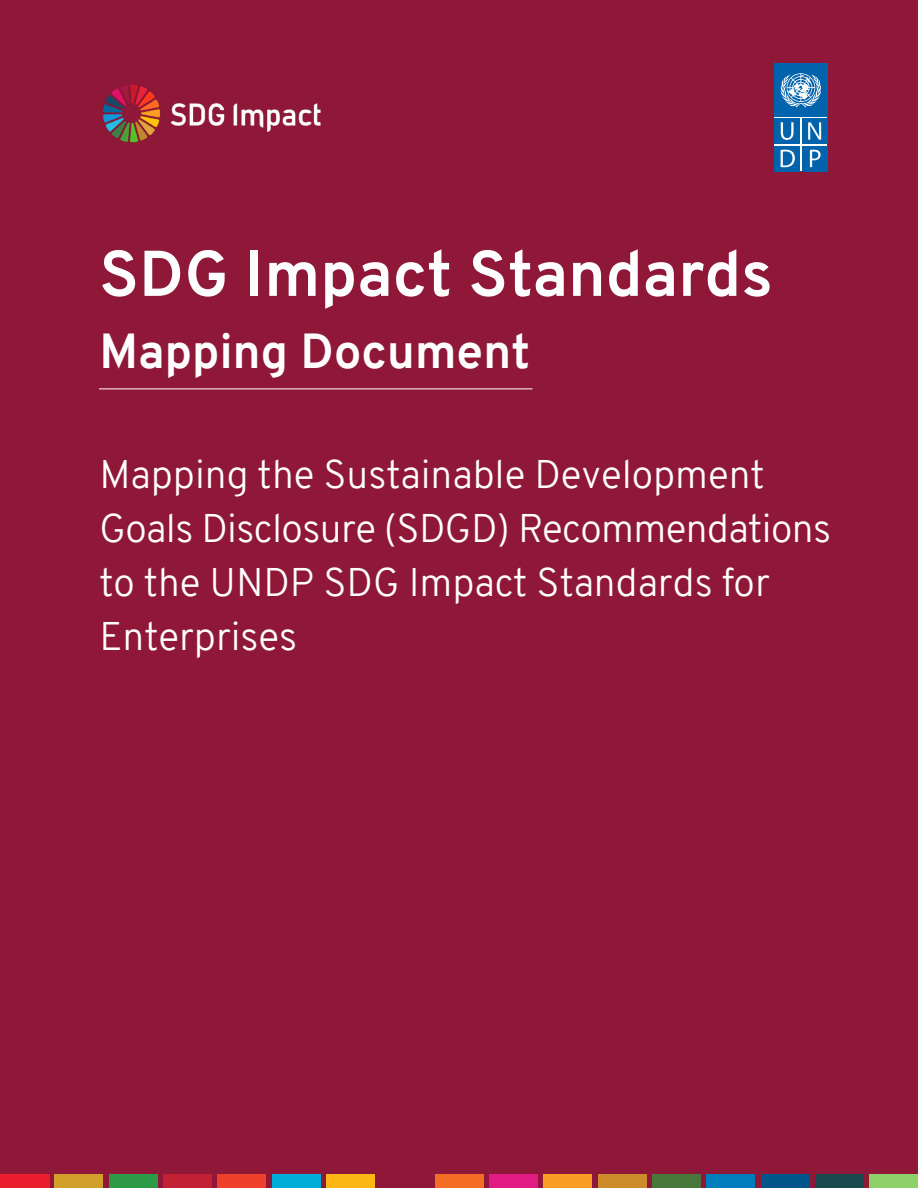
<style>
.page{position:relative;width:918px;height:1188px;background:#8f1838}
.page>*{position:absolute;margin:0;border:0;box-sizing:border-box;transform-origin:0 0}
.t1{font:700 64.5px "Overpass";letter-spacing:.005em;color:#fff}
.t2{font:700 48px "Overpass";letter-spacing:.005em;color:#fff}
.t3{font:300 39px/54px "Overpass";color:#fff}
</style>
<div class="page">
<img style="left:102px;top:84px;width:219px;height:59px">
<div style="left:598px;top:1174px;width:49px;height:14px;background:#cd8b2a"></div>
<div style="left:54px;top:1174px;width:49px;height:14px;background:#d19f2a"></div>
<div style="left:217px;top:1174px;width:49px;height:14px;background:#ef412a"></div>
<div style="left:163px;top:1174px;width:49px;height:14px;background:#c22033"></div>
<div style="left:489px;top:1174px;width:49px;height:14px;background:#e01b83"></div>
<div style="left:869px;top:1174px;width:49px;height:14px;background:#8dd168"></div>
<div style="left:326px;top:1174px;width:49px;height:14px;background:#fdb714"></div>
<div style="left:543px;top:1174px;width:49px;height:14px;background:#f99d25"></div>
<div style="left:652px;top:1174px;width:49px;height:14px;background:#48773c"></div>
<div style="left:272px;top:1174px;width:49px;height:14px;background:#00add8"></div>
<div style="left:706px;top:1174px;width:49px;height:14px;background:#007dbb"></div>
<div style="left:761px;top:1174px;width:49px;height:14px;background:#00558a"></div>
<div style="left:435px;top:1174px;width:49px;height:14px;background:#f36e24"></div>
<div style="left:109px;top:1174px;width:49px;height:14px;background:#2d9a47"></div>
<div style="left:0;top:1174px;width:49px;height:14px;background:#ea1d2d"></div>
<div style="left:815px;top:1174px;width:49px;height:14px;background:#1a494e"></div>
<div style="left:775px;top:65px;width:52px;height:106px;background:linear-gradient(to right,#fff,#fff)"></div>
<div style="left:774px;top:118px;width:26px;height:26px;background:#0063ac"></div>
<svg style="left:781px;top:122px;width:13px;height:18px"></svg>
<div style="left:802px;top:118px;width:26px;height:26px;background:#0063ac"></div>
<svg style="left:808px;top:122px;width:13px;height:18px"></svg>
<div style="left:802px;top:146px;width:26px;height:25px;background:#0063ac"></div>
<svg style="left:810px;top:150px;width:11px;height:17px"></svg>
<div style="left:774px;top:146px;width:26px;height:25px;background:#0063ac"></div>
<svg style="left:781px;top:150px;width:14px;height:17px"></svg>
<div style="left:774px;top:63px;width:54px;height:53px;background:#0063ac"></div>
<svg style="left:781px;top:73px;width:40px;height:34px"></svg>
<hr style="left:99px;top:389px;width:433px;height:1px;background:#fff">
<h1 class="t1" style="left:99px;top:227px;width:675px">SDG Impact Standards</h1>
<p class="t2" style="left:99px;top:317px;width:432px">Mapping Document</p>
<p class="t3" style="left:99px;top:448px;width:733px">Mapping the Sustainable Development<br>Goals Disclosure (SDGD) Recommendations to the UNDP SDG Impact Standards for<br>Enterprises</p>
</div>
